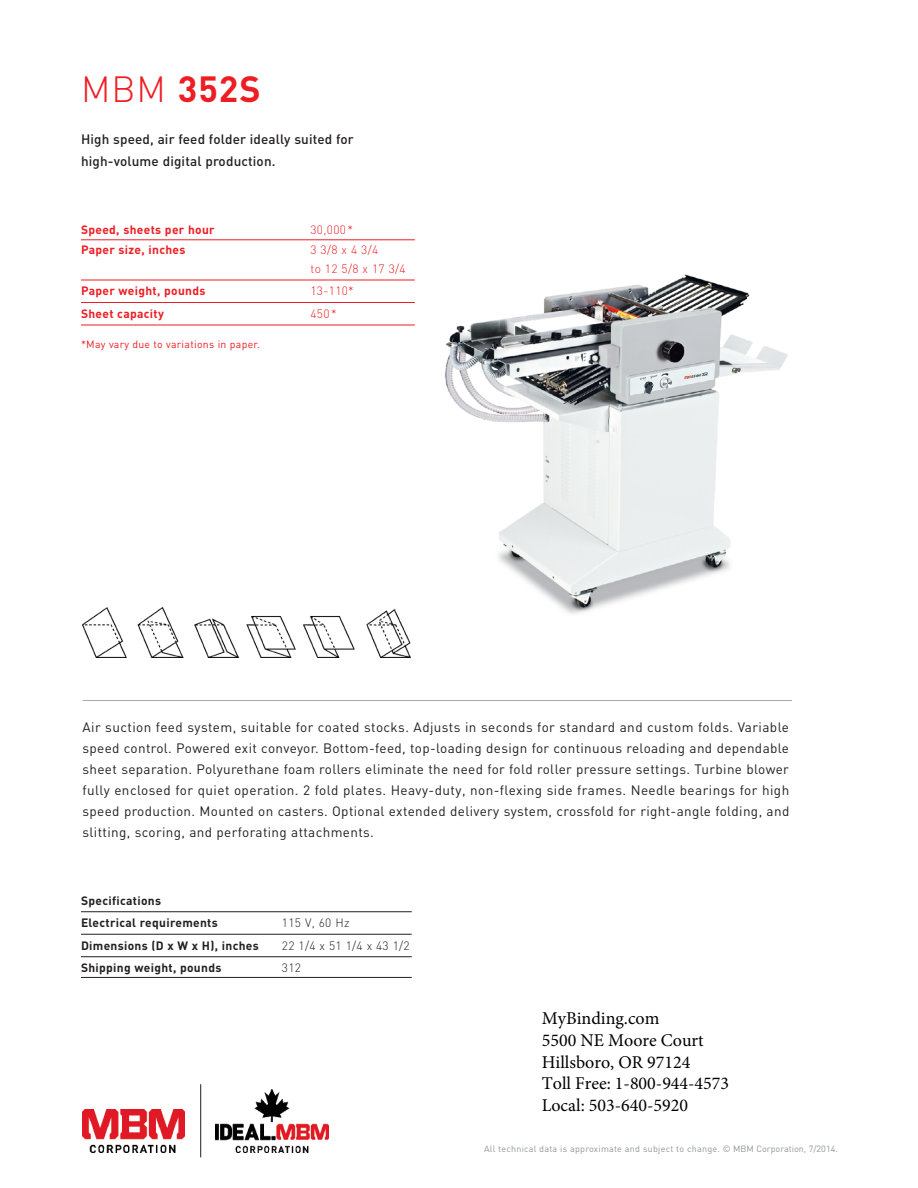
<style>
.page{position:relative;width:918px;height:1188px;background:#fff}
.page>*{position:absolute;margin:0;border:0;box-sizing:border-box;transform-origin:0 0}
.t1{font:700 36px "DIN";color:#ee1d23}
.t2{font:18px/21.6px "Minion Pro";color:#000}
.t3{font:13.5px/21px "DIN";letter-spacing:.025em;color:#231f20;text-align:justify}
.t4{font:500 13.5px/22.5px "DIN";letter-spacing:.01em;color:#231f20}
.t5{font:700 12px/22.5px "DIN";letter-spacing:.025em;color:#231f20}
.t6{font:700 12px "DIN";letter-spacing:.025em;color:#ee1d23}
.t7{font:300 12px/18.8px "DIN";letter-spacing:.025em;color:#ee1d23}
.t8{font:300 12px "DIN";letter-spacing:.025em;color:#231f20}
.t9{font:10.5px "DIN";letter-spacing:.025em;color:#ee1d23}
.t10{font:9px "DIN";letter-spacing:.025em;color:#939598}
.s1{font-weight:300}
</style>
<div class="page">
<hr style="left:82px;top:700px;width:710px;height:1px;background:#a8a9ad">
<hr style="left:81px;top:911px;width:331px;height:1px;background:#231f20">
<hr style="left:81px;top:934px;width:331px;height:1px;background:#231f20">
<hr style="left:81px;top:956px;width:331px;height:1px;background:#231f20">
<hr style="left:81px;top:977px;width:331px;height:1px;background:#231f20">
<img style="left:82px;top:1109px;width:103px;height:43px">
<img style="left:215px;top:1090px;width:113px;height:62px">
<hr style="left:200px;top:1084px;width:1px;height:73px;background:#231f20">
<img style="left:83px;top:608px;width:327px;height:49px">
<hr style="left:81px;top:240px;width:334px;height:1px;background:#ee1d23">
<hr style="left:81px;top:280px;width:334px;height:1px;background:#ee1d23">
<hr style="left:81px;top:302px;width:334px;height:1px;background:#ee1d23">
<hr style="left:81px;top:325px;width:334px;height:1px;background:#ee1d23">
<img style="left:445px;top:274px;width:343px;height:340px">
<h1 class="t1" style="left:81px;top:68px;width:181px"><span class="s1">MBM</span> 352S</h1>
<p class="t4" style="left:81px;top:127px;width:274px">High speed, air feed folder ideally suited for high-volume digital production.</p>
<p class="t6" style="left:81px;top:222px;width:135px">Speed, sheets per hour</p>
<p class="t7" style="left:310px;top:220px;width:44px">30,000*</p>
<p class="t6" style="left:81px;top:243px;width:106px">Paper size, inches</p>
<p class="t7" style="left:310px;top:240px;width:97px">3 3/8 x 4 3/4<br>to 12 5/8 x 17 3/4</p>
<p class="t6" style="left:81px;top:284px;width:126px">Paper weight, pounds</p>
<p class="t7" style="left:310px;top:281px;width:45px">13-110*</p>
<p class="t6" style="left:81px;top:306px;width:85px">Sheet capacity</p>
<p class="t7" style="left:310px;top:304px;width:28px">450*</p>
<p class="t9" style="left:81px;top:338px;width:180px">*May vary due to variations in paper.</p>
<p class="t3" style="left:82px;top:716px;width:708px">Air suction feed system, suitable for coated stocks. Adjusts in seconds for standard and custom folds. Variable speed control. Powered exit conveyor. Bottom-feed, top-loading design for continuous reloading and dependable sheet separation. Polyurethane foam rollers eliminate the need for fold roller pressure settings. Turbine blower fully enclosed for quiet operation. 2 fold plates. Heavy-duty, non-flexing side frames. Needle bearings for high speed production. Mounted on casters. Optional extended delivery system, crossfold for right-angle folding, and slitting, scoring, and perforating attachments.</p>
<p class="t5" style="left:81px;top:889px;width:138px">Specifications<br>Electrical requirements</p>
<p class="t8" style="left:282px;top:916px;width:69px">115 V, 60 Hz</p>
<p class="t5" style="left:81px;top:934px;width:179px">Dimensions (D x W x H), inches</p>
<p class="t8" style="left:282px;top:938px;width:129px">22 1/4 x 51 1/4 x 43 1/2</p>
<p class="t5" style="left:81px;top:956px;width:142px">Shipping weight, pounds</p>
<p class="t8" style="left:282px;top:961px;width:21px">312</p>
<h2 class="t2" style="left:542px;top:1008px;width:189px">MyBinding.com<br>5500 NE Moore Court<br>Hillsboro, OR 97124<br>Toll Free: 1-800-944-4573<br>Local: 503-640-5920</h2>
<p class="t10" style="left:484px;top:1144px;width:355px">All technical data is approximate and subject to change. © MBM Corporation, 7/2014.</p>
</div>
